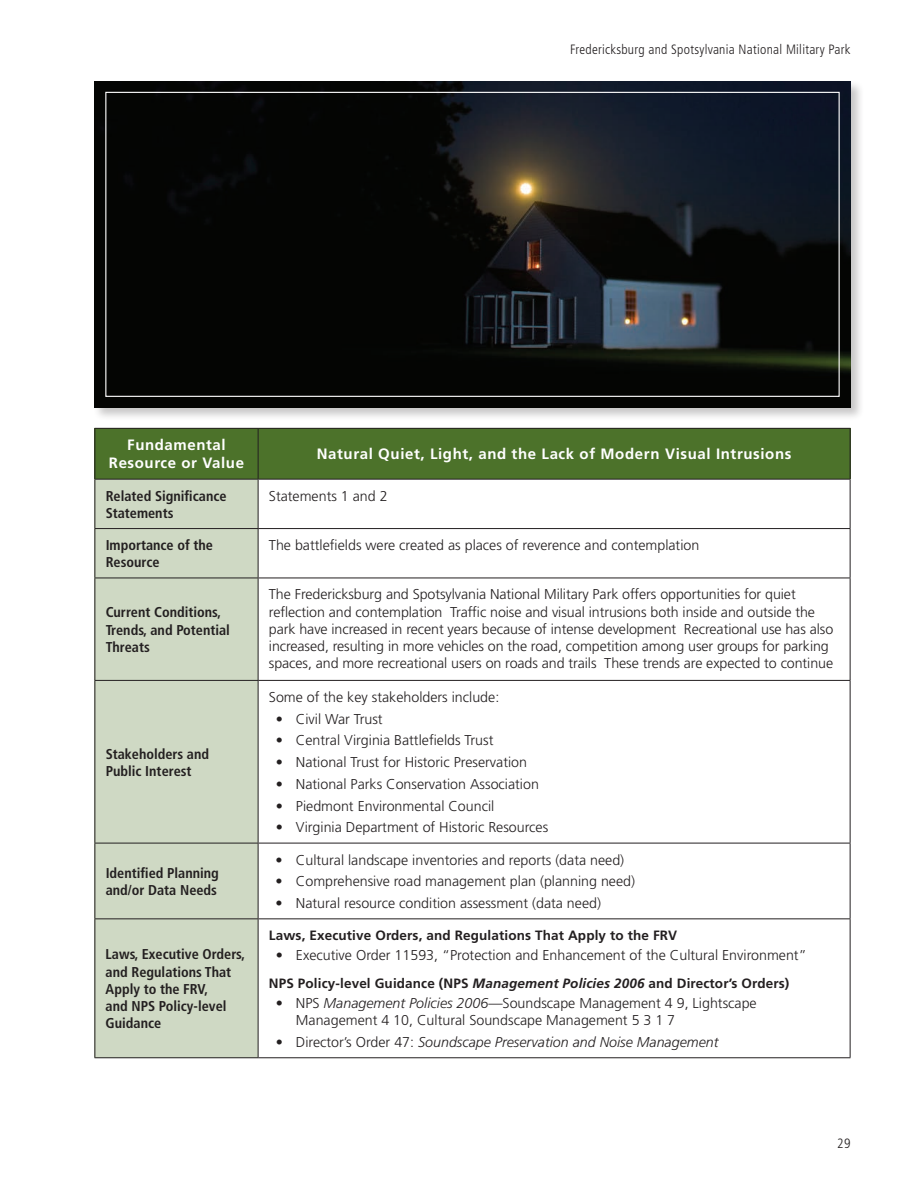
<style>
.page{position:relative;width:918px;height:1188px;background:#fff}
.page>*{position:absolute;margin:0;border:0;box-sizing:border-box;transform-origin:0 0}
.t1{font:700 15px/18px "Frutiger LT Std";letter-spacing:.04em;color:#fff;text-align:center}
.t2{font:300 14.25px/17.2px "Frutiger LT Std";color:#231f20}
.t3{font:700 condensed 14.25px/17.1px "Frutiger LT Std";color:#231f20}
.t4{font:italic 300 14.25px "Frutiger LT Std";color:#231f20}
.t5{font:700 13.5px "Frutiger LT Std";letter-spacing:.01em;color:#231f20}
.t6{font:300 condensed 13.5px "Frutiger LT Std";letter-spacing:.02em;color:#231f20}
.s1{font-style:italic}
.s2{font-style:normal}
</style>
<div class="page">
<div style="left:95px;top:428px;width:163px;height:51px;background:#4c722a"></div>
<div style="left:258px;top:428px;width:592px;height:51px;background:#4c722a"></div>
<div style="left:95px;top:479px;width:163px;height:50px;background:#cfd9c4"></div>
<div style="left:95px;top:529px;width:163px;height:49px;background:#cfd9c4"></div>
<div style="left:95px;top:578px;width:163px;height:102px;background:#cfd9c4"></div>
<div style="left:95px;top:680px;width:163px;height:163px;background:#cfd9c4"></div>
<div style="left:95px;top:843px;width:163px;height:76px;background:#cfd9c4"></div>
<div style="left:95px;top:919px;width:163px;height:139px;background:#cfd9c4"></div>
<hr style="left:94px;top:428px;width:164px;height:1px;background:#231f20">
<hr style="left:258px;top:428px;width:593px;height:1px;background:#231f20">
<hr style="left:94px;top:479px;width:164px;height:1px;background:#231f20">
<hr style="left:258px;top:479px;width:593px;height:1px;background:#231f20">
<hr style="left:94px;top:528px;width:164px;height:1px;background:#231f20">
<hr style="left:258px;top:528px;width:593px;height:1px;background:#231f20">
<hr style="left:94px;top:578px;width:164px;height:1px;background:#231f20">
<hr style="left:258px;top:578px;width:593px;height:1px;background:#231f20">
<hr style="left:94px;top:680px;width:164px;height:1px;background:#231f20">
<hr style="left:258px;top:680px;width:593px;height:1px;background:#231f20">
<hr style="left:94px;top:843px;width:164px;height:1px;background:#231f20">
<hr style="left:258px;top:843px;width:593px;height:1px;background:#231f20">
<hr style="left:94px;top:918px;width:164px;height:1px;background:#231f20">
<hr style="left:258px;top:918px;width:593px;height:1px;background:#231f20">
<hr style="left:94px;top:1057px;width:164px;height:1px;background:#231f20">
<hr style="left:258px;top:1057px;width:593px;height:1px;background:#231f20">
<hr style="left:94px;top:429px;width:1px;height:50px;background:#231f20">
<hr style="left:94px;top:480px;width:1px;height:48px;background:#231f20">
<hr style="left:94px;top:529px;width:1px;height:49px;background:#231f20">
<hr style="left:94px;top:578px;width:1px;height:102px;background:#231f20">
<hr style="left:94px;top:681px;width:1px;height:162px;background:#231f20">
<hr style="left:94px;top:843px;width:1px;height:75px;background:#231f20">
<hr style="left:94px;top:919px;width:1px;height:138px;background:#231f20">
<hr style="left:258px;top:429px;width:1px;height:50px;background:#231f20">
<hr style="left:850px;top:429px;width:1px;height:50px;background:#231f20">
<hr style="left:258px;top:480px;width:1px;height:48px;background:#231f20">
<hr style="left:850px;top:480px;width:1px;height:48px;background:#231f20">
<hr style="left:258px;top:529px;width:1px;height:49px;background:#231f20">
<hr style="left:850px;top:529px;width:1px;height:49px;background:#231f20">
<hr style="left:258px;top:578px;width:1px;height:102px;background:#231f20">
<hr style="left:850px;top:578px;width:1px;height:102px;background:#231f20">
<hr style="left:258px;top:681px;width:1px;height:162px;background:#231f20">
<hr style="left:850px;top:681px;width:1px;height:162px;background:#231f20">
<hr style="left:258px;top:843px;width:1px;height:75px;background:#231f20">
<hr style="left:850px;top:843px;width:1px;height:75px;background:#231f20">
<hr style="left:258px;top:919px;width:1px;height:138px;background:#231f20">
<hr style="left:850px;top:919px;width:1px;height:138px;background:#231f20">
<div style="left:93px;top:79px;width:771px;height:343px;background:#231f20;opacity:.25"></div>
<img style="left:94px;top:81px;width:756px;height:327px">
<p class="t6" style="left:570px;top:42px;width:282px">Fredericksburg and Spotsylvania National Military Park</p>
<p class="t1" style="left:109px;top:436px;width:137px">Fundamental<br>Resource or Value</p>
<p class="t1" style="left:317px;top:445px;width:476px">Natural Quiet, Light, and the Lack of Modern Visual Intrusions</p>
<p class="t3" style="left:106px;top:487px;width:122px">Related Signifcance<br>Statements</p>
<p class="t2" style="left:269px;top:487px;width:120px">Statements 1 and 2</p>
<p class="t3" style="left:106px;top:537px;width:109px">Importance of the<br>Resource</p>
<p class="t2" style="left:269px;top:537px;width:432px">The battlefelds were created as places of reverence and contemplation</p>
<p class="t3" style="left:106px;top:604px;width:126px">Current Conditions,<br>Trends, and Potential<br>Threats</p>
<p class="t2" style="left:269px;top:586px;width:566px">The Fredericksburg and Spotsylvania National Military Park offers opportunities for quiet refection and contemplation Traffc noise and visual intrusions both inside and outside the park have increased in recent years because of intense development Recreational use has also increased, resulting in more vehicles on the road, competition among user groups for parking spaces, and more recreational users on roads and trails These trends are expected to continue</p>
<p class="t3" style="left:106px;top:745px;width:105px">Stakeholders and<br>Public Interest</p>
<p class="t3" style="left:106px;top:864px;width:115px">Identifed Planning and/or Data Needs</p>
<p class="t3" style="left:106px;top:946px;width:141px">Laws, Executive Orders, and Regulations That<br>Apply to the FRV,<br>and NPS Policy-level<br>Guidance</p>
<p class="t2" style="left:269px;top:689px;width:232px">Some of the key stakeholders include:</p>
<p class="t2" style="left:276px;top:710px;width:109px">• Civil War Trust</p>
<p class="t2" style="left:276px;top:732px;width:219px">• Central Virginia Battlefelds Trust</p>
<p class="t2" style="left:276px;top:754px;width:253px">• National Trust for Historic Preservation</p>
<p class="t2" style="left:276px;top:776px;width:265px">• National Parks Conservation Association</p>
<p class="t2" style="left:276px;top:797px;width:220px">• Piedmont Environmental Council</p>
<p class="t2" style="left:276px;top:819px;width:274px">• Virginia Department of Historic Resources</p>
<p class="t2" style="left:276px;top:851px;width:350px">• Cultural landscape inventories and reports (data need)</p>
<p class="t2" style="left:276px;top:873px;width:361px">• Comprehensive road management plan (planning need)</p>
<p class="t2" style="left:276px;top:895px;width:327px">• Natural resource condition assessment (data need)</p>
<p class="t5" style="left:269px;top:927px;width:410px">Laws, Executive Orders, and Regulations That Apply to the FRV</p>
<p class="t2" style="left:276px;top:947px;width:532px">• Executive Order 11593, “Protection and Enhancement of the Cultural Environment”</p>
<p class="t5" style="left:269px;top:975px;width:522px">NPS Policy-level Guidance (NPS <span class="s1">Management Policies 2006</span> and Director’s Orders)</p>
<p class="t2" style="left:296px;top:995px;width:462px;line-height:16.8px;text-indent:-20px">• NPS <span class="s1">Management Policies 2006</span>—Soundscape Management 4 9, Lightscape<br>Management 4 10, Cultural Soundscape Management 5 3 1 7</p>
<p class="t4" style="left:276px;top:1034px;width:444px"><span class="s2">• Director’s Order 47:</span> Soundscape Preservation and Noise Management</p>
<p class="t6" style="left:837px;top:1135px;width:15px">29</p>
</div>
